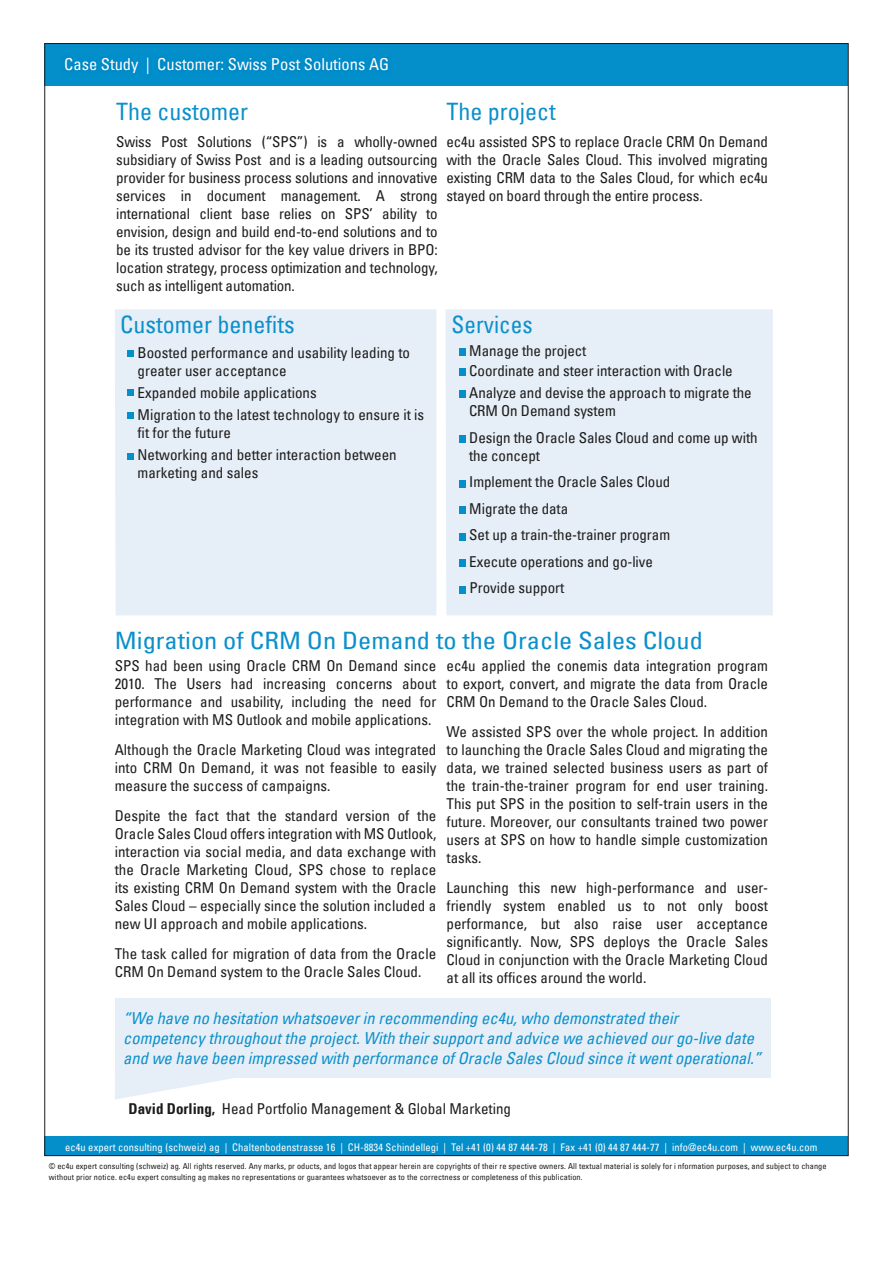
<style>
.page{position:relative;width:893px;height:1263px;background:#fff}
.page>*{position:absolute;margin:0;border:0;box-sizing:border-box;transform-origin:0 0}
.t1{font:condensed 24px "Univers LT";color:#0b90cb}
.t2{font:condensed 24px "Univers LT";color:#0b90cb;scale:1.1 1}
.t3{font:italic condensed 16.5px/19.8px "Univers LT";color:#0b90cb}
.t4{font:condensed 16.5px "Univers LT";color:#fff}
.t5{font:condensed 15px/18px "Univers LT";color:#1c1c1b}
.t6{font:condensed 10.5px "Univers LT";letter-spacing:.01em;color:#fff}
.t7{font:condensed 8.25px/10.8px "Univers LT";letter-spacing:.01em;color:#1c1c1b}
.s1{font-weight:700}
</style>
<div class="page">
<div style="left:45px;top:1137px;width:803px;height:19px;background:#048fcb"></div>
<div style="left:445px;top:309px;width:328px;height:306px;background:#e6eef7"></div>
<div style="left:115px;top:309px;width:321px;height:306px;background:#e6eef7"></div>
<div style="left:45px;top:43px;width:803px;height:43px;background:#048fcb"></div>
<div style="left:128px;top:350px;width:6px;height:7px;background:#048fcb"></div>
<div style="left:128px;top:389px;width:6px;height:7px;background:#048fcb"></div>
<div style="left:128px;top:412px;width:6px;height:7px;background:#048fcb"></div>
<svg style="left:128px;top:453px;width:6px;height:6px"></svg>
<div style="left:115px;top:998px;width:656px;height:79px;background:#e6eef7"></div>
<div style="left:459px;top:348px;width:7px;height:8px;background:#048fcb"></div>
<div style="left:459px;top:369px;width:7px;height:7px;background:#048fcb"></div>
<div style="left:459px;top:391px;width:7px;height:7px;background:#048fcb"></div>
<div style="left:459px;top:435px;width:7px;height:8px;background:#048fcb"></div>
<div style="left:459px;top:480px;width:7px;height:7px;background:#048fcb"></div>
<div style="left:459px;top:506px;width:7px;height:8px;background:#048fcb"></div>
<div style="left:459px;top:533px;width:7px;height:7px;background:#048fcb"></div>
<div style="left:459px;top:559px;width:7px;height:8px;background:#048fcb"></div>
<div style="left:459px;top:586px;width:7px;height:7px;background:#048fcb"></div>
<svg style="left:115px;top:1077px;width:122px;height:22px"></svg>
<p class="t4" style="left:64px;top:54px;width:326px">Case Study | Customer: Swiss Post Solutions AG</p>
<h1 class="t1" style="left:116px;top:97px;width:133px">The customer</h1>
<p class="t5" style="left:116px;top:133px;width:323px;text-align:justify">Swiss Post Solutions (“SPS”) is a wholly-owned subsidiary of Swiss Post and is a leading outsourcing provider for business process solutions and innovative services in document management. A strong international client base relies on SPS’ ability to envision, design and build end-to-end solutions and to be its trusted advisor for the key value drivers in BPO: location strategy, process optimization and technology, such as intelligent automation.</p>
<h1 class="t1" style="left:120px;top:309px;width:176px">Customer benefits</h1>
<p class="t5" style="left:138px;top:343px;width:274px">Boosted performance and usability leading to greater user acceptance</p>
<p class="t5" style="left:138px;top:381px;width:288px;line-height:22.2px">Expanded mobile applications<br>Migration to the latest technology to ensure it is</p>
<p class="t5" style="left:138px;top:421px;width:261px;line-height:22.2px">fit for the future<br>Networking and better interaction between</p>
<p class="t5" style="left:138px;top:464px;width:122px">marketing and sales</p>
<h1 class="t1" style="left:446px;top:97px;width:111px">The project</h1>
<p class="t5" style="left:446px;top:133px;width:323px;text-align:justify">ec4u assisted SPS to replace Oracle CRM On Demand with the Oracle Sales Cloud. This involved migrating existing CRM data to the Sales Cloud, for which ec4u stayed on board through the entire process.</p>
<h1 class="t1" style="left:452px;top:309px;width:83px">Services</h1>
<p class="t5" style="left:469px;top:340px;width:265px;line-height:20.2px">Manage the project<br>Coordinate and steer interaction with Oracle</p>
<p class="t5" style="left:469px;top:383px;width:284px">Analyze and devise the approach to migrate the<br>CRM On Demand system</p>
<p class="t5" style="left:469px;top:428px;width:290px">Design the Oracle Sales Cloud and come up with the concept</p>
<p class="t5" style="left:469px;top:468px;width:202px;line-height:26.5px">Implement the Oracle Sales Cloud<br>Migrate the data<br>Set up a train-the-trainer program<br>Execute operations and go-live<br>Provide support</p>
<h1 class="t2" style="left:115px;top:625px;width:536px">Migration of CRM On Demand to the Oracle Sales Cloud</h1>
<p class="t5" style="left:446px;top:656px;width:323px;text-align:justify">ec4u applied the conemis data integration program to export, convert, and migrate the data from Oracle CRM On Demand to the Oracle Sales Cloud.</p>
<p class="t5" style="left:446px;top:722px;width:323px;text-align:justify">We assisted SPS over the whole project. In addition to launching the Oracle Sales Cloud and migrating the data, we trained selected business users as part of the train-the-trainer program for end user training.<br>This put SPS in the position to self-train users in the future. Moreover, our consultants trained two power users at SPS on how to handle simple customization tasks.</p>
<p class="t5" style="left:446px;top:878px;width:323px;text-align:justify">Launching this new high-performance and user&shy;friendly system enabled us to not only boost performance, but also raise user acceptance significantly. Now, SPS deploys the Oracle Sales Cloud in conjunction with the Oracle Marketing Cloud at all its offices around the world.</p>
<p class="t5" style="left:115px;top:656px;width:323px;text-align:justify">SPS had been using Oracle CRM On Demand since 2010. The Users had increasing concerns about performance and usability, including the need for integration with MS Outlook and mobile applications.</p>
<p class="t5" style="left:115px;top:740px;width:323px;text-align:justify">Although the Oracle Marketing Cloud was integrated into CRM On Demand, it was not feasible to easily measure the success of campaigns.</p>
<p class="t5" style="left:115px;top:806px;width:323px;text-align:justify">Despite the fact that the standard version of the Oracle Sales Cloud offers integration with MS Outlook, interaction via social media, and data exchange with the Oracle Marketing Cloud, SPS chose to replace its existing CRM On Demand system with the Oracle Sales Cloud – especially since the solution included a new UI approach and mobile applications.</p>
<p class="t5" style="left:115px;top:944px;width:323px">The task called for migration of data from the Oracle<br>CRM On Demand system to the Oracle Sales Cloud.</p>
<p class="t3" style="left:123px;top:1008px;width:639px">“We have no hesitation whatsoever in recommending ec4u, who demonstrated their competency throughout the project. With their support and advice we achieved our go-live date and we have been impressed with performance of Oracle Sales Cloud since it went operational.”</p>
<p class="t5" style="left:129px;top:1099px;width:384px"><span class="s1">David Dorling,</span> Head Portfolio Management &amp; Global Marketing</p>
<p class="t6" style="left:65px;top:1140px;width:754px">ec4u expert consulting (schweiz) ag | Chaltenbodenstrasse 16 | CH-8834 Schindellegi | Tel +41 (0) 44 87 444-78 | Fax +41 (0) 44 87 444-77 | info@ec4u.com | www.ec4u.com</p>
<p class="t7" style="left:49px;top:1160px;width:779px">© ec4u expert consulting (schweiz) ag. All rights reserved. Any marks, pr oducts, and logos that appear herein are copyrights of their re spective owners. All textual material is solely for i nformation purposes, and subject to change without prior notice. ec4u expert consulting ag makes no representations or guarantees whatsoever as to the correctness or completeness of this publication.</p>
</div>
